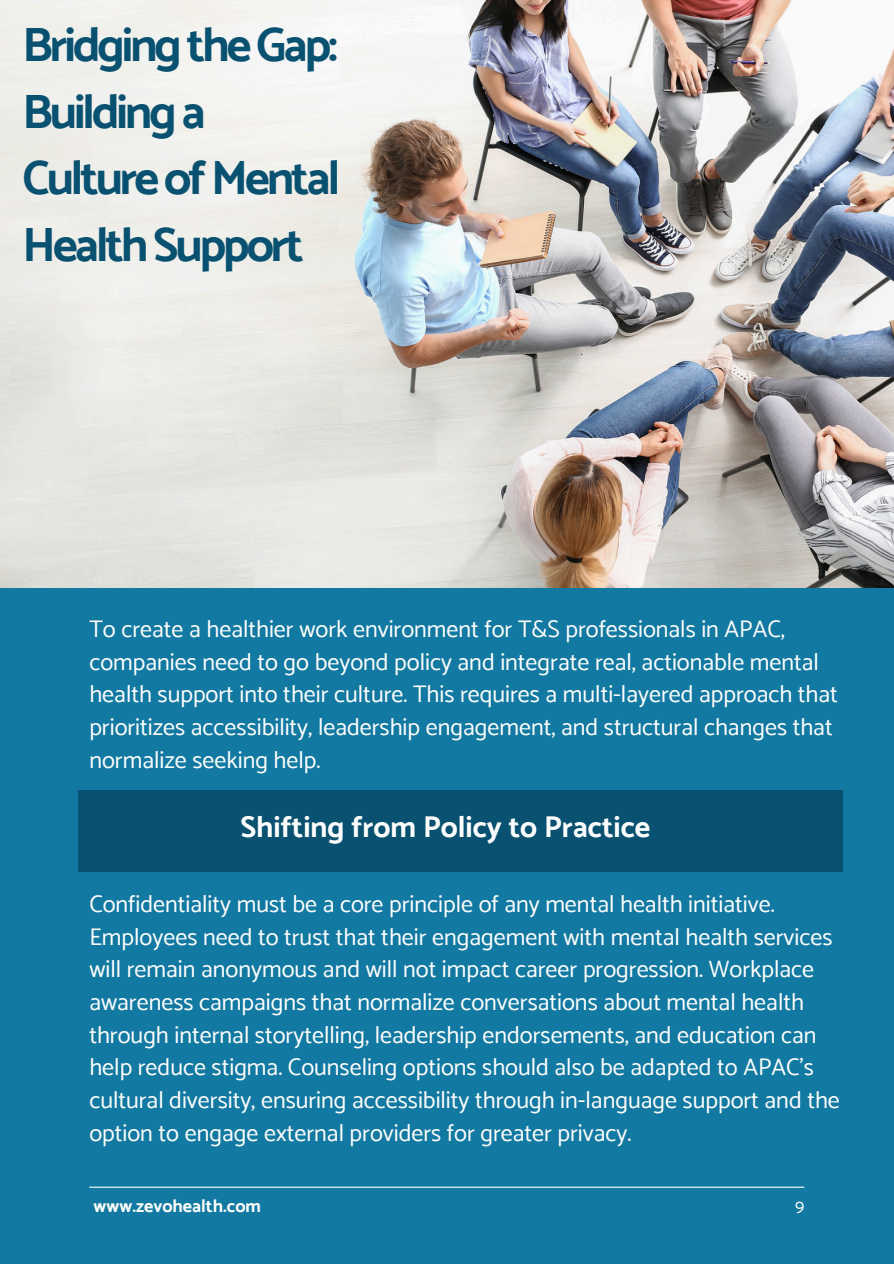
<style>
.page{position:relative;width:894px;height:1264px;background:#fff}
.page>*{position:absolute;margin:0;border:0;box-sizing:border-box;transform-origin:0 0}
.t1{font:700 48px/66.3px "Catamaran";letter-spacing:-.06em;color:#085170}
.t2{font:700 30px "Catamaran";color:#fff}
.t3{font:24px/32.7px "Catamaran";color:#fff}
.t4{font:700 18px "Catamaran";color:#fff}
.t5{font:18px "Catamaran";color:#fff}
</style>
<div class="page">
<div style="left:0;top:0;width:893px;height:1263px;background:#1279a3"></div>
<div style="left:78px;top:790px;width:764px;height:81px;background:#085170"></div>
<hr style="left:89px;top:1186px;width:715px;height:1px;background:#fff">
<img style="left:0;top:0;width:893px;height:587px">
<h3 class="t1" style="left:23px;top:12px;width:319px">Bridging the Gap:<br>Building a<br>Culture of Mental<br>Health Support</h3>
<p class="t3" style="left:89px;top:612px;width:749px">To create a healthier work environment for T&amp;S professionals in APAC, companies need to go beyond policy and integrate real, actionable mental health support into their culture. This requires a multi-layered approach that prioritizes accessibility, leadership engagement, and structural changes that normalize seeking help.</p>
<h2 class="t2" style="left:240px;top:809px;width:411px">Shifting from Policy to Practice</h2>
<h3 class="t3" style="left:89px;top:887px;width:751px">Confidentiality must be a core principle of any mental health initiative.<br>Employees need to trust that their engagement with mental health services will remain anonymous and will not impact career progression. Workplace awareness campaigns that normalize conversations about mental health through internal storytelling, leadership endorsements, and education can help reduce stigma. Counseling options should also be adapted to APAC’s cultural diversity, ensuring accessibility through in-language support and the option to engage external providers for greater privacy.</h3>
<p class="t4" style="left:94px;top:1195px;width:169px">www.zevohealth.com</p>
<h1 class="t5" style="left:794px;top:1195px;width:11px">9</h1>
</div>
